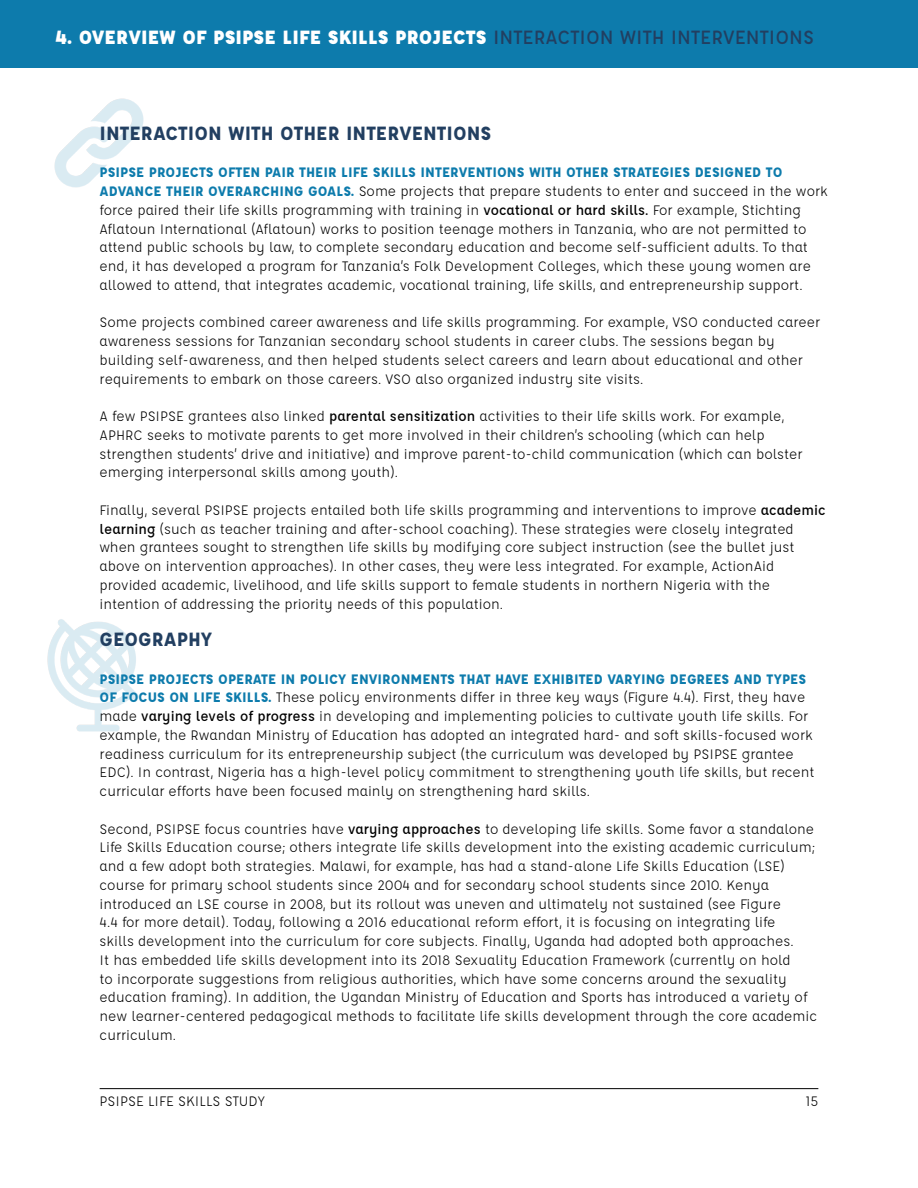
<style>
.page{position:relative;width:918px;height:1188px;background:#fff}
.page>*{position:absolute;margin:0;border:0;box-sizing:border-box;transform-origin:0 0}
.t1{font:900 21px "Affogato";color:#fff}
.t2{font:700 21px "Affogato";color:#223f61}
.t3{font:15px/18.8px "Affogato";color:#000}
.s1{font-weight:500;color:#223f61}
.s2{font-weight:700;color:#0d7bac}
.s3{font-weight:500}
</style>
<div class="page">
<img style="left:47px;top:619px;width:92px;height:113px">
<img style="left:54px;top:98px;width:90px;height:90px">
<div style="left:0;top:0;width:918px;height:68px;background:#0d7bac"></div>
<hr style="left:100px;top:1088px;width:718px;height:1px;background:#000">
<h1 class="t1" style="left:55px;top:24px;width:761px">4. OVERVIEW OF PSIPSE LIFE SKILLS PROJECTS <span class="s1">INTERACTION WITH INTERVENTIONS</span></h1>
<h1 class="t2" style="left:100px;top:120px;width:393px">INTERACTION WITH OTHER INTERVENTIONS</h1>
<p class="t3" style="left:100px;top:163px;width:730px"><span class="s2">PSIPSE PROJECTS OFTEN PAIR THEIR LIFE SKILLS INTERVENTIONS WITH OTHER STRATEGIES DESIGNED TO ADVANCE THEIR OVERARCHING GOALS.</span> Some projects that prepare students to enter and succeed in the work force paired their life skills programming with training in <span class="s3">vocational or hard skills.</span> For example, Stichting Aflatoun International (Aflatoun) works to position teenage mothers in Tanzania, who are not permitted to attend public schools by law, to complete secondary education and become self-sufficient adults. To that end, it has developed a program for Tanzania’s Folk Development Colleges, which these young women are allowed to attend, that integrates academic, vocational training, life skills, and entrepreneurship support.</p>
<p class="t3" style="left:100px;top:313px;width:722px">Some projects combined career awareness and life skills programming. For example, VSO conducted career awareness sessions for Tanzanian secondary school students in career clubs. The sessions began by building self-awareness, and then helped students select careers and learn about educational and other requirements to embark on those careers. VSO also organized industry site visits.</p>
<p class="t3" style="left:100px;top:407px;width:704px">A few PSIPSE grantees also linked <span class="s3">parental sensitization</span> activities to their life skills work. For example, APHRC seeks to motivate parents to get more involved in their children’s schooling (which can help strengthen students’ drive and initiative) and improve parent-to-child communication (which can bolster emerging interpersonal skills among youth).</p>
<p class="t3" style="left:100px;top:500px;width:728px">Finally, several PSIPSE projects entailed both life skills programming and interventions to improve <span class="s3">academic learning</span> (such as teacher training and after-school coaching). These strategies were closely integrated when grantees sought to strengthen life skills by modifying core subject instruction (see the bullet just above on intervention approaches). In other cases, they were less integrated. For example, ActionAid provided academic, livelihood, and life skills support to female students in northern Nigeria with the intention of addressing the priority needs of this population.</p>
<h1 class="t2" style="left:100px;top:626px;width:114px">GEOGRAPHY</h1>
<p class="t3" style="left:100px;top:669px;width:716px"><span class="s2">PSIPSE PROJECTS OPERATE IN POLICY ENVIRONMENTS THAT HAVE EXHIBITED VARYING DEGREES AND TYPES OF FOCUS ON LIFE SKILLS.</span> These policy environments differ in three key ways (Figure 4.4). First, they have made <span class="s3">varying levels of progress</span> in developing and implementing policies to cultivate youth life skills. For example, the Rwandan Ministry of Education has adopted an integrated hard- and soft skills-focused work readiness curriculum for its entrepreneurship subject (the curriculum was developed by PSIPSE grantee EDC). In contrast, Nigeria has a high-level policy commitment to strengthening youth life skills, but recent curricular efforts have been focused mainly on strengthening hard skills.</p>
<p class="t3" style="left:100px;top:819px;width:719px">Second, PSIPSE focus countries have <span class="s3">varying approaches</span> to developing life skills. Some favor a standalone Life Skills Education course; others integrate life skills development into the existing academic curriculum; and a few adopt both strategies. Malawi, for example, has had a stand-alone Life Skills Education (LSE) course for primary school students since 2004 and for secondary school students since 2010. Kenya introduced an LSE course in 2008, but its rollout was uneven and ultimately not sustained (see Figure<br>4.4 for more detail). Today, following a 2016 educational reform effort, it is focusing on integrating life<br>skills development into the curriculum for core subjects. Finally, Uganda had adopted both approaches.<br>It has embedded life skills development into its 2018 Sexuality Education Framework (currently on hold<br>to incorporate suggestions from religious authorities, which have some concerns around the sexuality education framing). In addition, the Ugandan Ministry of Education and Sports has introduced a variety of new learner-centered pedagogical methods to facilitate life skills development through the core academic curriculum.</p>
<p class="t3" style="left:100px;top:1092px;width:167px">PSIPSE LIFE SKILLS STUDY</p>
<p class="t3" style="left:806px;top:1092px;width:14px">15</p>
</div>
